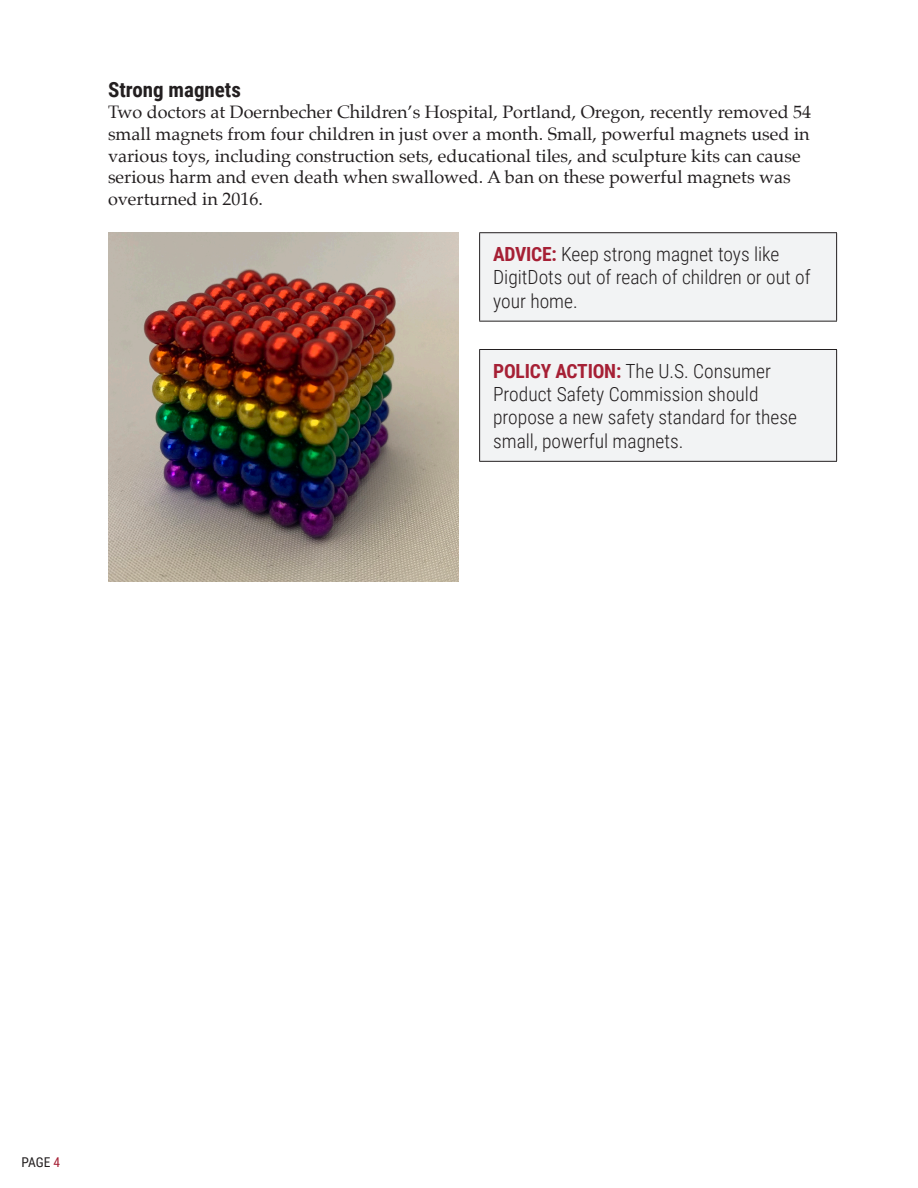
<style>
.page{position:relative;width:918px;height:1188px;background:#fff}
.page>*{position:absolute;margin:0;border:0;box-sizing:border-box;transform-origin:0 0}
.t1{font:700 21px "Roboto Condensed";color:#231f20}
.t2{font:300 19.5px/23.4px "Roboto Condensed";color:#231f20}
.t3{font:18px/21.6px "Palatino";color:#231f20}
.t4{font:13.5px "Roboto Condensed";color:#231f20}
.s1{font-weight:700;color:#a62035}
.s2{color:#a62035}
</style>
<div class="page">
<div style="left:480px;top:233px;width:357px;height:88px;background:#f2f3f4"></div>
<hr style="left:479px;top:232px;width:358px;height:1px;background:#231f20">
<hr style="left:479px;top:233px;width:1px;height:88px;background:#231f20">
<hr style="left:836px;top:233px;width:1px;height:88px;background:#231f20">
<hr style="left:479px;top:321px;width:358px;height:1px;background:#231f20">
<div style="left:480px;top:350px;width:357px;height:111px;background:#f2f3f4"></div>
<hr style="left:479px;top:349px;width:358px;height:1px;background:#231f20">
<hr style="left:479px;top:350px;width:1px;height:111px;background:#231f20">
<hr style="left:836px;top:350px;width:1px;height:111px;background:#231f20">
<hr style="left:479px;top:461px;width:358px;height:1px;background:#231f20">
<img style="left:108px;top:232px;width:351px;height:349px">
<p class="t1" style="left:108px;top:75px;width:134px">Strong magnets</p>
<p class="t3" style="left:108px;top:101px;width:705px">Two doctors at Doernbecher Children’s Hospital, Portland, Oregon, recently removed 54 small magnets from four children in just over a month. Small, powerful magnets used in various toys, including construction sets, educational tiles, and sculpture kits can cause serious harm and even death when swallowed. A ban on these powerful magnets was overturned in 2016.</p>
<p class="t2" style="left:493px;top:241px;width:319px"><span class="s1">ADVICE:</span> Keep strong magnet toys like<br>DigitDots out of reach of children or out of your home.</p>
<p class="t2" style="left:493px;top:358px;width:305px"><span class="s1">POLICY ACTION:</span> The U.S. Consumer Product Safety Commission should propose a new safety standard for these small, powerful magnets.</p>
<p class="t4" style="left:22px;top:1153px;width:40px">PAGE <span class="s2">4</span></p>
</div>
